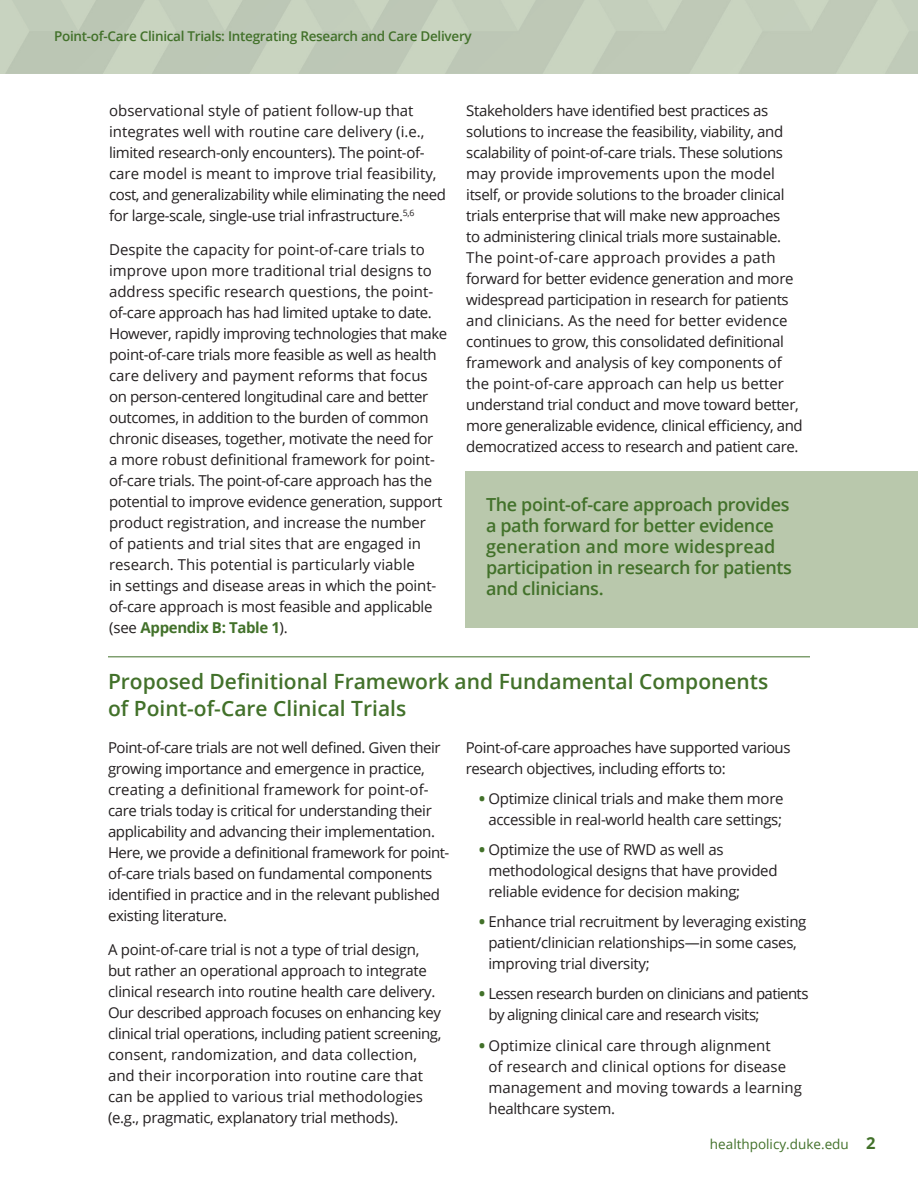
<style>
.page{position:relative;width:918px;height:1188px;background:#fff}
.page>*{position:absolute;margin:0;border:0;box-sizing:border-box;transform-origin:0 0}
.Paragraph_Style_1{font:600 21px/27px "Open Sans";color:#42712a}
.Paragraph_Style_1-2{font:600 18px/21px "Open Sans";letter-spacing:-.02em;color:#42712a}
.t1{font:700 16.5px "Open Sans";color:#42712a}
.Paragraph_Style_1-3{font:15px/21px "Open Sans";letter-spacing:-.025em;color:#231f20}
.Paragraph_Style_1-4{font:15px/21px "Open Sans";color:#231f20}
.t2{font:600 13.5px "Open Sans";letter-spacing:-.02em;color:#42712a}
.t3{font:13.5px "Open Sans";color:#42712a}
.s1{font-weight:700;color:#42712a}
.s2{font-weight:800;color:#42712a}
</style>
<div class="page">
<div style="left:0;top:0;width:918px;height:73px;background:#c0cab8"></div>
<div style="left:466px;top:471px;width:452px;height:157px;background:#b9c8ac"></div>
<hr style="left:108px;top:657px;width:702px;height:1px;background:#42712a">
<p class="t2" style="left:54px;top:27px;width:419px">Point-of-Care Clinical Trials: Integrating Research and Care Delivery</p>
<p class="Paragraph_Style_1-3" style="left:109px;top:100px;width:339px">observational style of patient follow-up that integrates well with routine care delivery (i.e., limited research-only encounters). The point-of&shy;care model is meant to improve trial feasibility, cost, and generalizability while eliminating the need for large-scale, single-use trial infrastructure.<sup>5,6</sup></p>
<p class="Paragraph_Style_1-3" style="left:109px;top:239px;width:340px">Despite the capacity for point-of-care trials to improve upon more traditional trial designs to address specific research questions, the point&shy;of-care approach has had limited uptake to date.<br>However, rapidly improving technologies that make point-of-care trials more feasible as well as health care delivery and payment reforms that focus on person-centered longitudinal care and better outcomes, in addition to the burden of common chronic diseases, together, motivate the need for<br>a more robust definitional framework for point&shy;of-care trials. The point-of-care approach has the potential to improve evidence generation, support product registration, and increase the number<br>of patients and trial sites that are engaged in research. This potential is particularly viable<br>in settings and disease areas in which the point&shy;of-care approach is most feasible and applicable (see <span class="s1">Appendix B: Table 1</span>).</p>
<p class="Paragraph_Style_1-3" style="left:466px;top:100px;width:338px">Stakeholders have identified best practices as solutions to increase the feasibility, viability, and scalability of point-of-care trials. These solutions may provide improvements upon the model itself, or provide solutions to the broader clinical trials enterprise that will make new approaches<br>to administering clinical trials more sustainable.<br>The point-of-care approach provides a path forward for better evidence generation and more widespread participation in research for patients and clinicians. As the need for better evidence continues to grow, this consolidated definitional framework and analysis of key components of the point-of-care approach can help us better understand trial conduct and move toward better, more generalizable evidence, clinical efficiency, and democratized access to research and patient care.</p>
<p class="Paragraph_Style_1-2" style="left:486px;top:494px;width:307px">The point-of-care approach provides a path forward for better evidence generation and more widespread participation in research for patients and clinicians.</p>
<p class="Paragraph_Style_1" style="left:108px;top:667px;width:662px">Proposed Definitional Framework and Fundamental Components of Point-of-Care Clinical Trials</p>
<p class="Paragraph_Style_1-3" style="left:108px;top:736px;width:343px">Point-of-care trials are not well defined. Given their growing importance and emergence in practice, creating a definitional framework for point-of&shy;care trials today is critical for understanding their applicability and advancing their implementation.<br>Here, we provide a definitional framework for point&shy;of-care trials based on fundamental components identified in practice and in the relevant published existing literature.</p>
<p class="Paragraph_Style_1-3" style="left:108px;top:939px;width:335px">A point-of-care trial is not a type of trial design, but rather an operational approach to integrate clinical research into routine health care delivery.<br>Our described approach focuses on enhancing key clinical trial operations, including patient screening, consent, randomization, and data collection, and their incorporation into routine care that can be applied to various trial methodologies (e.g., pragmatic, explanatory trial methods).</p>
<p class="Paragraph_Style_1-3" style="left:466px;top:736px;width:326px">Point-of-care approaches have supported various research objectives, including efforts to:</p>
<p class="Paragraph_Style_1-3" style="left:479px;top:788px;width:306px;text-align:center"><span class="s2">•</span> Optimize clinical trials and make them more accessible in real-world health care settings;</p>
<p class="Paragraph_Style_1-3" style="left:488px;top:839px;width:291px;text-indent:-9px"><span class="s2">•</span> Optimize the use of RWD as well as methodological designs that have provided reliable evidence for decision making;</p>
<p class="Paragraph_Style_1-3" style="left:488px;top:911px;width:320px;text-indent:-9px"><span class="s2">•</span> Enhance trial recruitment by leveraging existing patient/clinician relationships—in some cases, improving trial diversity;</p>
<p class="Paragraph_Style_1-3" style="left:488px;top:983px;width:322px;text-indent:-9px"><span class="s2">•</span> Lessen research burden on clinicians and patients by aligning clinical care and research visits;</p>
<p class="Paragraph_Style_1-4" style="left:488px;top:1034px;width:315px;text-indent:-9px"><span class="s2">•</span> Optimize clinical care through alignment<br>of research and clinical options for disease management and moving towards a learning healthcare system.</p>
<p class="t3" style="left:710px;top:1135px;width:140px">healthpolicy.duke.edu</p>
<p class="t1" style="left:866px;top:1132px;width:11px">2</p>
</div>
